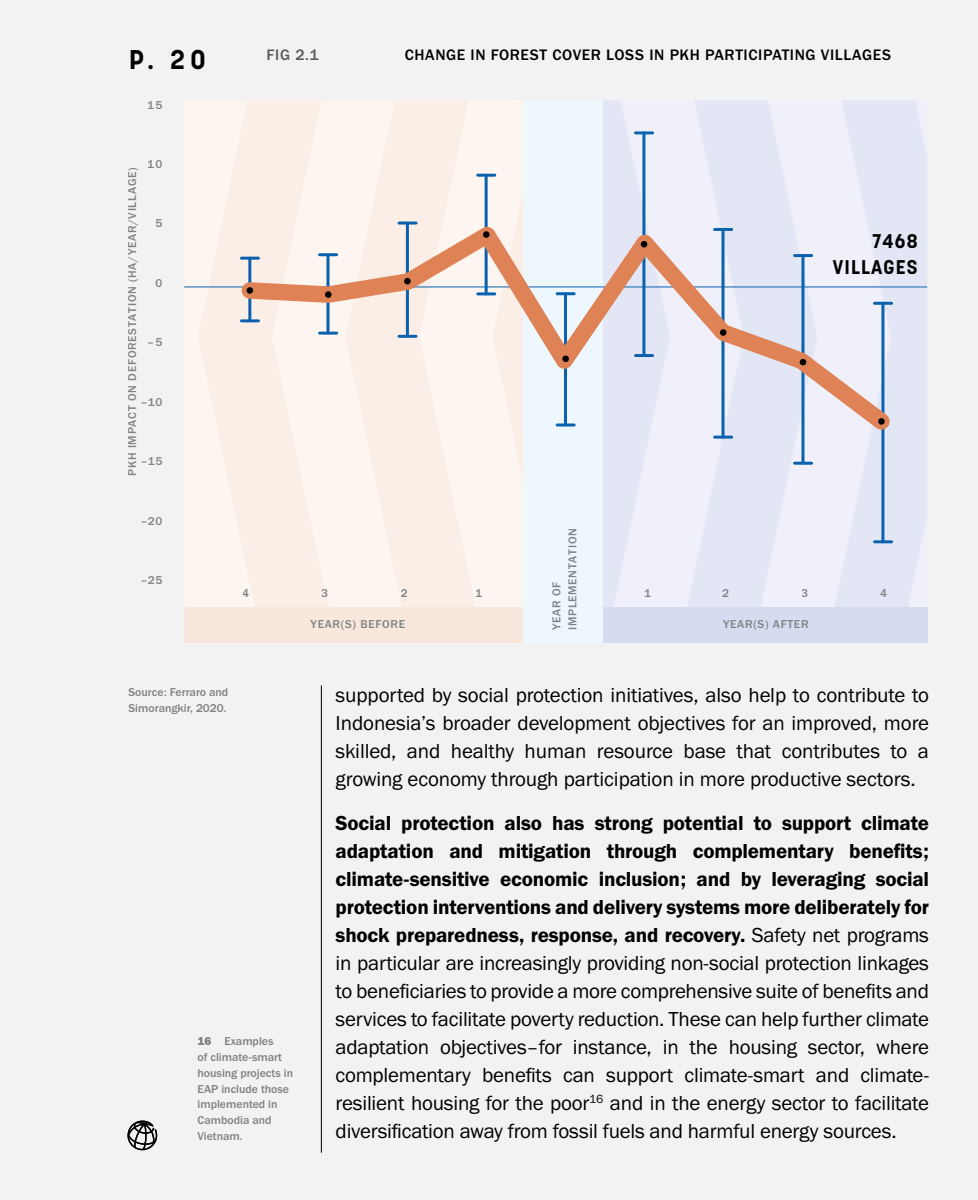
<style>
.page{position:relative;width:978px;height:1200px;background:#f2f2f2}
.page>*{position:absolute;margin:0;border:0;box-sizing:border-box;transform-origin:0 0}
.t1{font:700 26.85px "Korolev";color:#000}
.Body{font:21px/28px "Franklin Gothic URW Boo";letter-spacing:-.01em;color:#000;text-align:justify}
.t2{font:700 19.65px/26.1px "Korolev";letter-spacing:.06em;color:#000;text-align:right}
.Figure{font:500 15.75px "Franklin Gothic URW";letter-spacing:.04em;color:#000}
.Figure-2{font:500 15.75px "Franklin Gothic URW";color:#595959}
.footnote___Source{font:500 11.85px/15.8px "Franklin Gothic URW";color:#808080}
.t3{font:500 11.85px/15.8px "Franklin Gothic URW";letter-spacing:.06em;color:#808285}
.s1{font-family:"Franklin Gothic URW Dem"}
.s2{font-family:"Franklin Gothic URW Hea";font-weight:400}
</style>
<div class="page">
<div style="left:603px;top:101px;width:11px;height:506px;background:#e3e6f4"></div>
<svg style="left:614px;top:101px;width:40px;height:501px"></svg>
<svg style="left:688px;top:101px;width:73px;height:506px;fill:#e3e6f4"></svg>
<svg style="left:761px;top:101px;width:53px;height:502px"></svg>
<svg style="left:835px;top:101px;width:73px;height:506px;fill:#e3e6f4"></svg>
<svg style="left:908px;top:101px;width:19px;height:503px"></svg>
<div style="left:603px;top:607px;width:324px;height:36px;background:#d6dcef"></div>
<div style="left:475px;top:101px;width:48px;height:506px;background:#fdf5f0"></div>
<svg style="left:402px;top:101px;width:73px;height:506px;fill:#faeee6"></svg>
<svg style="left:328px;top:101px;width:74px;height:506px;fill:#fdf5f0"></svg>
<svg style="left:255px;top:101px;width:73px;height:506px;fill:#faeee6"></svg>
<svg style="left:184px;top:101px;width:71px;height:506px"></svg>
<div style="left:184px;top:607px;width:340px;height:36px;background:#f8e7dc"></div>
<div style="left:524px;top:100px;width:79px;height:543px;background:#eef7fc"></div>
<hr style="left:184px;top:287px;width:743px;height:1px;background:#0a62ae">
<hr style="left:485px;top:175px;width:3px;height:119px;background:#0a62ae">
<hr style="left:478px;top:174px;width:17px;height:3px;background:#0a62ae">
<hr style="left:642px;top:133px;width:3px;height:223px;background:#0a62ae">
<hr style="left:635px;top:131px;width:18px;height:3px;background:#0a62ae">
<hr style="left:801px;top:256px;width:3px;height:207px;background:#0a62ae">
<hr style="left:795px;top:462px;width:17px;height:3px;background:#0a62ae">
<hr style="left:881px;top:303px;width:3px;height:239px;background:#0a62ae">
<hr style="left:874px;top:540px;width:18px;height:3px;background:#0a62ae">
<svg style="left:232px;top:213px;width:673px;height:232px"></svg>
<div style="left:247px;top:287px;width:6px;height:7px;background:#000;border-radius:50%"></div>
<div style="left:325px;top:291px;width:7px;height:7px;background:#000;border-radius:50%"></div>
<div style="left:404px;top:278px;width:7px;height:6px;background:#000;border-radius:50%"></div>
<div style="left:483px;top:231px;width:7px;height:7px;background:#000;border-radius:50%"></div>
<div style="left:562px;top:356px;width:7px;height:6px;background:#000;border-radius:50%"></div>
<div style="left:641px;top:241px;width:6px;height:7px;background:#000;border-radius:50%"></div>
<div style="left:720px;top:329px;width:6px;height:7px;background:#000;border-radius:50%"></div>
<svg style="left:800px;top:359px;width:6px;height:6px"></svg>
<div style="left:878px;top:418px;width:7px;height:7px;background:#000;border-radius:50%"></div>
<hr style="left:321px;top:686px;width:1px;height:467px;background:#000">
<svg style="left:127px;top:1121px;width:30px;height:29px"></svg>
<p class="t1" style="left:129px;top:43px;width:78px">P. 20</p>
<p class="t3" style="left:148px;top:96px;width:16px">15</p>
<p class="t3" style="left:148px;top:156px;width:16px">10</p>
<p class="t3" style="left:124px;top:476px;width:310px;rotate:-90deg">PKH IMPACT ON DEFORESTATION (HA/YEAR/VILLAGE)</p>
<p class="t3" style="left:155px;top:215px;width:8px">5</p>
<p class="t3" style="left:155px;top:275px;width:8px">0</p>
<p class="t3" style="left:148px;top:334px;width:16px">–5</p>
<p class="t3" style="left:140px;top:394px;width:24px">–10</p>
<p class="t3" style="left:140px;top:453px;width:24px">–15</p>
<p class="t3" style="left:140px;top:513px;width:24px">–20</p>
<p class="t3" style="left:140px;top:572px;width:24px">–25</p>
<p class="Figure-2" style="left:267px;top:45px;width:54px">FIG 2.1</p>
<p class="Figure" style="left:405px;top:45px;width:488px">CHANGE IN FOREST COVER LOSS IN PKH PARTICIPATING VILLAGES</p>
<p class="t2" style="left:833px;top:228px;width:86px">7468<br>VILLAGES</p>
<p class="t3" style="left:549px;top:630px;width:103px;rotate:-90deg">YEAR OF<br>IMPLEMENTATION</p>
<p class="t3" style="left:243px;top:585px;width:8px">4</p>
<p class="t3" style="left:321px;top:585px;width:8px">3</p>
<p class="t3" style="left:401px;top:585px;width:8px">2</p>
<p class="t3" style="left:476px;top:585px;width:8px">1</p>
<p class="t3" style="left:644px;top:585px;width:8px">1</p>
<p class="t3" style="left:722px;top:585px;width:8px">2</p>
<p class="t3" style="left:802px;top:585px;width:8px">3</p>
<p class="t3" style="left:880px;top:585px;width:8px">4</p>
<p class="t3" style="left:311px;top:616px;width:96px">YEAR(S) BEFORE</p>
<p class="t3" style="left:723px;top:616px;width:87px">YEAR(S) AFTER</p>
<p class="footnote___Source" style="left:128px;top:684px;width:101px">Source: Ferraro and<br>Simorangkir, 2020.</p>
<p class="Body" style="left:336px;top:681px;width:595px">supported by social protection initiatives, also help to contribute to Indonesia’s broader development objectives for an improved, more skilled, and healthy human resource base that contributes to a growing economy through participation in more productive sectors.</p>
<p class="Body" style="left:336px;top:809px;width:595px"><span class="s1">Social protection also has strong potential to support climate adaptation and mitigation through complementary benefits; climate-sensitive economic inclusion; and by leveraging social protection interventions and delivery systems more deliberately for shock preparedness, response, and recovery.</span> Safety net programs in particular are increasingly providing non-social protection linkages to beneficiaries to provide a more comprehensive suite of benefits and services to facilitate poverty reduction. These can help further climate adaptation objectives‒for instance, in the housing sector, where complementary benefits can support climate-smart and climate&shy;resilient housing for the poor<sup>16</sup> and in the energy sector to facilitate diversification away from fossil fuels and harmful energy sources.</p>
<p class="footnote___Source" style="left:198px;top:1033px;width:97px"><span class="s2">16</span> Examples<br>of climate-smart housing projects in<br>EAP include those implemented in<br>Cambodia and<br>Vietnam.</p>
</div>
